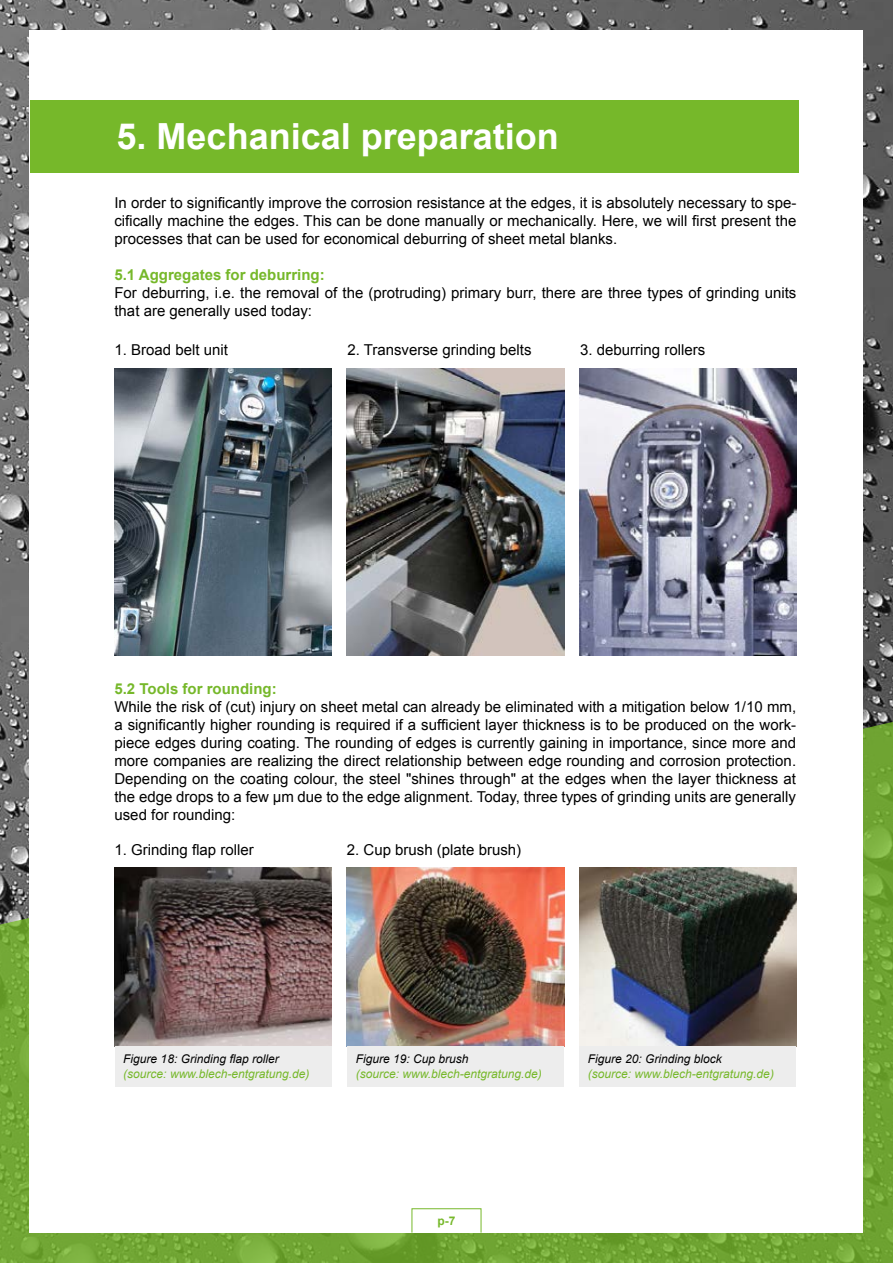
<style>
.page{position:relative;width:893px;height:1263px;background:#fff}
.page>*{position:absolute;margin:0;border:0;box-sizing:border-box;transform-origin:0 0}
.t1{font:700 36px "Arial";color:#fff}
.t2{font:15px/18px "Arial";color:#000;text-align:justify}
.t3{font:700 15px "Arial";color:#76b82a}
.t4{font:italic 12px "Arial";color:#76b82a}
.t5{font:italic 12px "Arial";color:#000}
.t6{font:700 12px "Arial";color:#76b82a}
</style>
<div class="page">
<img style="left:0;top:0;width:893px;height:721px">
<svg style="left:0;top:721px;width:893px;height:542px;background:#73a13d"></svg>
<div style="left:30px;top:30px;width:833px;height:1202px;background:#fff"></div>
<img style="left:114px;top:368px;width:218px;height:287px">
<img style="left:114px;top:868px;width:218px;height:179px">
<img style="left:347px;top:368px;width:217px;height:287px">
<img style="left:347px;top:868px;width:217px;height:178px">
<img style="left:579px;top:368px;width:217px;height:287px">
<img style="left:579px;top:868px;width:217px;height:178px">
<div style="left:30px;top:100px;width:769px;height:72px;background:#76b82a"></div>
<div style="left:412px;top:1208px;width:69px;height:25px;border:1px solid #76b82a"></div>
<div style="left:115px;top:1046px;width:217px;height:40px;background:#ededed"></div>
<div style="left:347px;top:1046px;width:217px;height:40px;background:#ededed"></div>
<div style="left:579px;top:1046px;width:217px;height:40px;background:#ededed"></div>
<h1 class="t1" style="left:117px;top:113px;width:444px">5. Mechanical preparation</h1>
<p class="t2" style="left:114px;top:194px;width:683px">In order to significantly improve the corrosion resistance at the edges, it is absolutely necessary to spe&shy;cifically machine the edges. This can be done manually or mechanically. Here, we will first present the processes that can be used for economical deburring of sheet metal blanks.</p>
<p class="t3" style="left:114px;top:265px;width:212px">5.1 Aggregates for deburring:</p>
<p class="t2" style="left:114px;top:284px;width:683px">For deburring, i.e. the removal of the (protruding) primary burr, there are three types of grinding units that are generally used today:</p>
<p class="t2" style="left:114px;top:341px;width:115px">1. Broad belt unit</p>
<p class="t2" style="left:347px;top:341px;width:186px">2. Transverse grinding belts</p>
<p class="t2" style="left:580px;top:341px;width:127px">3. deburring rollers</p>
<p class="t3" style="left:114px;top:679px;width:164px">5.2 Tools for rounding:</p>
<p class="t2" style="left:114px;top:698px;width:683px">While the risk of (cut) injury on sheet metal can already be eliminated with a mitigation below 1/10 mm, a significantly higher rounding is required if a sufficient layer thickness is to be produced on the work&shy;piece edges during coating. The rounding of edges is currently gaining in importance, since more and more companies are realizing the direct relationship between edge rounding and corrosion protection.<br>Depending on the coating colour, the steel "shines through" at the edges when the layer thickness at the edge drops to a few µm due to the edge alignment. Today, three types of grinding units are generally used for rounding:</p>
<p class="t2" style="left:114px;top:841px;width:141px">1. Grinding flap roller</p>
<p class="t2" style="left:347px;top:841px;width:176px">2. Cup brush (plate brush)</p>
<p class="t5" style="left:123px;top:1051px;width:157px">Figure 18: Grinding flap roller</p>
<p class="t4" style="left:123px;top:1066px;width:188px">(source: www.blech-entgratung.de)</p>
<p class="t5" style="left:356px;top:1051px;width:114px">Figure 19: Cup brush</p>
<p class="t4" style="left:356px;top:1066px;width:188px">(source: www.blech-entgratung.de)</p>
<p class="t5" style="left:588px;top:1051px;width:136px">Figure 20: Grinding block</p>
<p class="t4" style="left:588px;top:1066px;width:188px">(source: www.blech-entgratung.de)</p>
<p class="t6" style="left:437px;top:1213px;width:19px">p-7</p>
</div>
